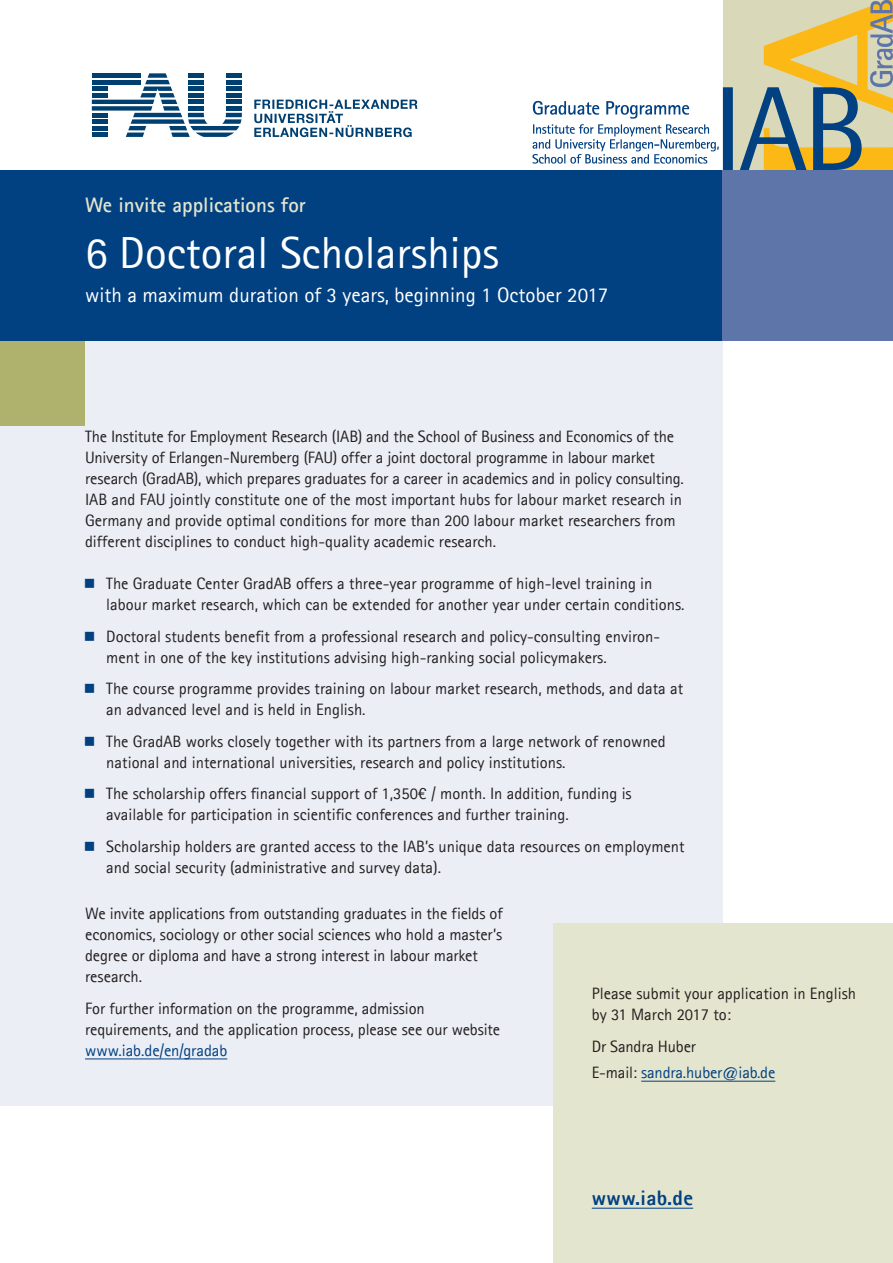
<style>
.page{position:relative;width:893px;height:1263px;background:#fff}
.page>*{position:absolute;margin:0;border:0;box-sizing:border-box;transform-origin:0 0}
.t1{font:45px "Agfa Rotis Sans Serif";color:#fff}
.t2{font:21px "Agfa Rotis Sans Serif";color:#fff}
.t3{font:700 21px "Agfa Rotis Sans Serif";color:#e4e5ce}
.t4{font:800 21px "Agfa Rotis Sans Serif";letter-spacing:.02em;color:#014081}
.t5{font:16.5px/21px "Agfa Rotis Sans Serif";color:#231f20}
.t6{font:16.5px "Agfa Rotis Sans Serif";letter-spacing:-.01em;color:#014081}
.s1{color:#014081}
</style>
<div class="page">
<div style="left:0;top:340px;width:723px;height:766px;background:#ebeef5"></div>
<div style="left:0;top:340px;width:85px;height:85px;background:#aeb26c"></div>
<div style="left:0;top:170px;width:723px;height:170px;background:#014081"></div>
<div style="left:553px;top:923px;width:340px;height:340px;background:#e4e5ce"></div>
<svg style="left:532px;top:0;width:361px;height:170px"></svg>
<div style="left:723px;top:170px;width:170px;height:170px;background:#5d75a8"></div>
<hr style="left:85px;top:1058px;width:142px;height:1px;background:#014081">
<hr style="left:641px;top:1081px;width:134px;height:1px;background:#014081">
<hr style="left:592px;top:1208px;width:101px;height:1px;background:#014081">
<svg style="left:254px;top:99px;width:163px;height:38px"></svg>
<svg style="left:92px;top:73px;width:150px;height:64px"></svg>
<p class="t3" style="left:85px;top:192px;width:222px">We invite applications for</p>
<h1 class="t1" style="left:85px;top:226px;width:416px">6 Doctoral Scholarships</h1>
<p class="t2" style="left:85px;top:282px;width:525px">with a maximum duration of 3 years, beginning 1 October 2017</p>
<p class="t5" style="left:85px;top:426px;width:600px">The Institute for Employment Research (IAB) and the School of Business and Economics of the University of Erlangen-Nuremberg (FAU) offer a joint doctoral programme in labour market research (GradAB), which prepares graduates for a career in academics and in policy consulting.<br>IAB and FAU jointly constitute one of the most important hubs for labour market research in Germany and provide optimal conditions for more than 200 labour market researchers from different disciplines to conduct high-quality academic research.</p>
<p class="t5" style="left:106px;top:573px;width:580px">The Graduate Center GradAB offers a three-year programme of high-level training in labour market research, which can be extended for another year under certain conditions.</p>
<p class="t5" style="left:106px;top:626px;width:555px">Doctoral students benefit from a professional research and policy-consulting environ&shy;ment in one of the key institutions advising high-ranking social policymakers.</p>
<p class="t5" style="left:106px;top:678px;width:578px">The course programme provides training on labour market research, methods, and data at an advanced level and is held in English.</p>
<p class="t5" style="left:106px;top:731px;width:561px">The GradAB works closely together with its partners from a large network of renowned national and international universities, research and policy institutions.</p>
<p class="t5" style="left:106px;top:783px;width:527px">The scholarship offers financial support of 1,350€ / month. In addition, funding is available for participation in scientific conferences and further training.</p>
<p class="t5" style="left:106px;top:836px;width:580px">Scholarship holders are granted access to the IAB’s unique data resources on employment and social security (administrative and survey data).</p>
<p class="t5" style="left:85px;top:903px;width:419px">We invite applications from outstanding graduates in the fields of economics, sociology or other social sciences who hold a master’s degree or diploma and have a strong interest in labour market research.</p>
<p class="t5" style="left:85px;top:998px;width:417px">For further information on the programme, admission requirements, and the application process, please see our website</p>
<p class="t6" style="left:85px;top:1041px;width:144px">www.iab.de/en/gradab</p>
<p class="t5" style="left:592px;top:983px;width:266px">Please submit your application in English by 31 March 2017 to:</p>
<p class="t5" style="left:592px;top:1033px;width:185px;line-height:26.2px">Dr Sandra Huber<br>E-mail: <span class="s1">sandra.huber@iab.de</span></p>
<p class="t4" style="left:592px;top:1185px;width:103px">www.iab.de</p>
</div>
